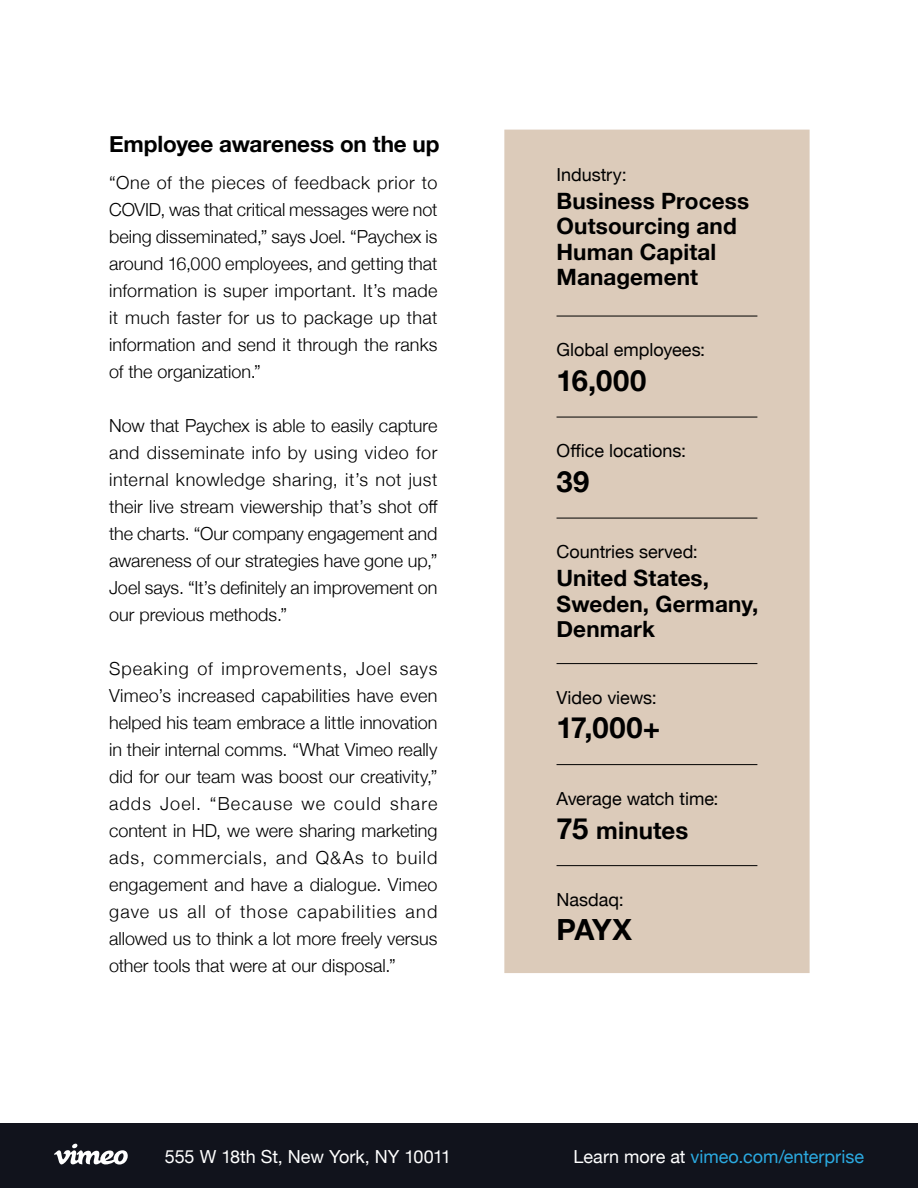
<style>
.page{position:relative;width:918px;height:1188px;background:#fff}
.page>*{position:absolute;margin:0;border:0;box-sizing:border-box;transform-origin:0 0}
.t1{font:700 29.1px "Helvetica Neue";letter-spacing:.02em;color:#000}
.t2{font:700 24px "Helvetica Neue";letter-spacing:.005em;color:#000}
.t3{font:700 22.5px/25.5px "Helvetica Neue";letter-spacing:.005em;color:#000}
.t4{font:300 18px/27px "Helvetica Neue";color:#000;text-align:justify}
.t5{font:18px "Helvetica Neue";color:#000}
.t6{font:18px "Helvetica Neue";color:#2baae1}
.t7{font:18px "Helvetica Neue";letter-spacing:-.005em;color:#fff}
.s1{font-size:29.1px}
.s2{color:#fff}
</style>
<div class="page">
<div style="left:0;top:1123px;width:918px;height:65px;background:#11131c"></div>
<svg style="left:54px;top:1144px;width:74px;height:21px"></svg>
<div style="left:504px;top:130px;width:306px;height:843px;background:#dccbba"></div>
<hr style="left:557px;top:316px;width:200px;height:1px;background:#000">
<hr style="left:557px;top:417px;width:200px;height:1px;background:#000">
<hr style="left:557px;top:518px;width:200px;height:1px;background:#000">
<hr style="left:557px;top:663px;width:200px;height:1px;background:#000">
<hr style="left:557px;top:764px;width:200px;height:1px;background:#000">
<hr style="left:557px;top:865px;width:200px;height:1px;background:#000">
<p class="t3" style="left:109px;top:131px;width:332px">Employee awareness on the up</p>
<p class="t4" style="left:109px;top:168px;width:330px">“One of the pieces of feedback prior to COVID, was that critical messages were not being disseminated,” says Joel. “Paychex is around 16,000 employees, and getting that information is super important. It’s made it much faster for us to package up that information and send it through the ranks of the organization.”</p>
<p class="t4" style="left:109px;top:411px;width:330px">Now that Paychex is able to easily capture and disseminate info by using video for internal knowledge sharing, it’s not just their live stream viewership that’s shot off the charts. “Our company engagement and awareness of our strategies have gone up,” Joel says. “It’s definitely an improvement on our previous methods.”</p>
<p class="t4" style="left:109px;top:654px;width:330px">Speaking of improvements, Joel says Vimeo’s increased capabilities have even helped his team embrace a little innovation in their internal comms. “What Vimeo really did for our team was boost our creativity,” adds Joel. “Because we could share content in HD, we were sharing marketing ads, commercials, and Q&amp;As to build engagement and have a dialogue. Vimeo gave us all of those capabilities and allowed us to think a lot more freely versus other tools that were at our disposal.”</p>
<p class="t5" style="left:557px;top:162px;width:72px">Industry:</p>
<p class="t3" style="left:557px;top:189px;width:194px">Business Process<br>Outsourcing and<br>Human Capital<br>Management</p>
<p class="t5" style="left:557px;top:337px;width:150px">Global employees:</p>
<h1 class="t1" style="left:557px;top:358px;width:91px">16,000</h1>
<p class="t5" style="left:557px;top:438px;width:131px">Office locations:</p>
<h1 class="t1" style="left:557px;top:459px;width:34px">39</h1>
<p class="t5" style="left:557px;top:539px;width:143px">Countries served:</p>
<p class="t3" style="left:557px;top:566px;width:203px">United States,<br>Sweden, Germany,<br>Denmark</p>
<p class="t5" style="left:557px;top:685px;width:102px">Video views:</p>
<h1 class="t1" style="left:557px;top:705px;width:105px">17,000+</h1>
<p class="t5" style="left:557px;top:786px;width:164px">Average watch time:</p>
<h2 class="t2" style="left:557px;top:812px;width:133px"><span class="s1">75</span> minutes</h2>
<p class="t5" style="left:557px;top:887px;width:69px">Nasdaq:</p>
<h1 class="t1" style="left:557px;top:907px;width:77px">PAYX</h1>
<p class="t7" style="left:165px;top:1143px;width:288px">555 W 18th St, New York, NY 10011</p>
<p class="t6" style="left:574px;top:1143px;width:292px"><span class="s2">Learn more at</span> vimeo.com/enterprise</p>
</div>
